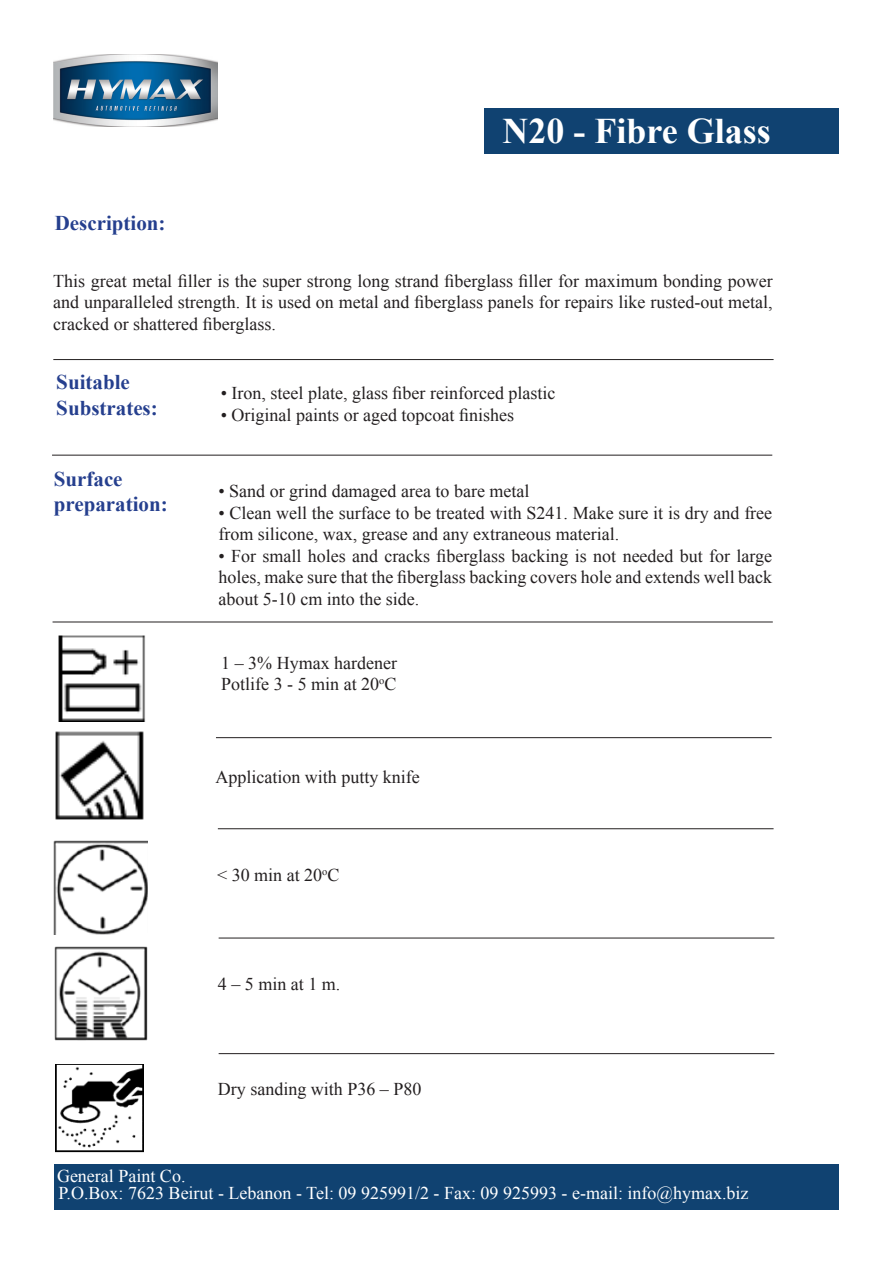
<style>
.page{position:relative;width:893px;height:1263px;background:#fff}
.page>*{position:absolute;margin:0;border:0;box-sizing:border-box;transform-origin:0 0}
.t1{font:700 36px "Times New Roman";color:#fff}
.t2{font:700 21px "Times New Roman";color:#253f8e}
.t3{font:18px/21.6px "Times New Roman";color:#231f20;text-align:justify}
.t4{font:18px "Times New Roman";color:#fff}
</style>
<div class="page">
<div style="left:54px;top:1164px;width:785px;height:46px;background:#104271"></div>
<div style="left:484px;top:108px;width:355px;height:45px;background:#104271"></div>
<hr style="left:53px;top:359px;width:721px;height:1px;background:#231f20">
<hr style="left:52px;top:455px;width:720px;height:1px;background:#231f20">
<hr style="left:53px;top:622px;width:720px;height:1px;background:#231f20">
<hr style="left:216px;top:737px;width:556px;height:1px;background:#231f20">
<hr style="left:218px;top:828px;width:556px;height:1px;background:#231f20">
<hr style="left:219px;top:938px;width:555px;height:1px;background:#231f20">
<hr style="left:219px;top:1053px;width:555px;height:1px;background:#231f20">
<img style="left:53px;top:54px;width:164px;height:72px">
<img style="left:54px;top:840px;width:94px;height:94px">
<img style="left:58px;top:635px;width:88px;height:86px">
<img style="left:55px;top:731px;width:89px;height:89px">
<img style="left:54px;top:947px;width:93px;height:94px">
<img style="left:55px;top:1064px;width:89px;height:89px">
<p class="t1" style="left:502px;top:106px;width:270px">N20 - Fibre Glass</p>
<p class="t2" style="left:55px;top:209px;width:112px">Description:</p>
<p class="t3" style="left:53px;top:269px;width:721px">This great metal filler is the super strong long strand fiberglass filler for maximum bonding power and unparalleled strength. It is used on metal and fiberglass panels for repairs like rusted-out metal, cracked or shattered fiberglass.</p>
<p class="t2" style="left:56px;top:368px;width:75px">Suitable</p>
<p class="t2" style="left:56px;top:393px;width:103px">Substrates:</p>
<p class="t2" style="left:54px;top:464px;width:70px">Surface</p>
<p class="t2" style="left:54px;top:489px;width:115px">preparation:</p>
<p class="t3" style="left:221px;top:382px;width:336px">• Iron, steel plate, glass fiber reinforced plastic</p>
<p class="t3" style="left:221px;top:403px;width:295px">• Original paints or aged topcoat finishes</p>
<p class="t3" style="left:218px;top:480px;width:313px">• Sand or grind damaged area to bare metal</p>
<p class="t3" style="left:218px;top:501px;width:555px">• Clean well the surface to be treated with S241. Make sure it is dry and free from silicone, wax, grease and any extraneous material.</p>
<p class="t3" style="left:218px;top:545px;width:555px">• For small holes and cracks fiberglass backing is not needed but for large holes, make sure that the fiberglass backing covers hole and extends well back about 5-10 cm into the side.</p>
<p class="t3" style="left:221px;top:652px;width:177px">1 – 3% Hymax hardener</p>
<p class="t3" style="left:221px;top:673px;width:177px">Potlife 3 - 5 min at 20<sup>o</sup>C</p>
<p class="t3" style="left:215px;top:766px;width:206px">Application with putty knife</p>
<p class="t3" style="left:217px;top:864px;width:124px">&lt; 30 min at 20<sup>o</sup>C</p>
<p class="t3" style="left:218px;top:973px;width:124px">4 – 5 min at 1 m.</p>
<p class="t3" style="left:218px;top:1078px;width:205px">Dry sanding with P36 – P80</p>
<p class="t4" style="left:57px;top:1164px;width:130px">General Paint Co.</p>
<p class="t4" style="left:59px;top:1181px;width:691px">P.O.Box: 7623 Beirut - Lebanon - Tel: 09 925991/2 - Fax: 09 925993 - e-mail: info@hymax.biz</p>
</div>
